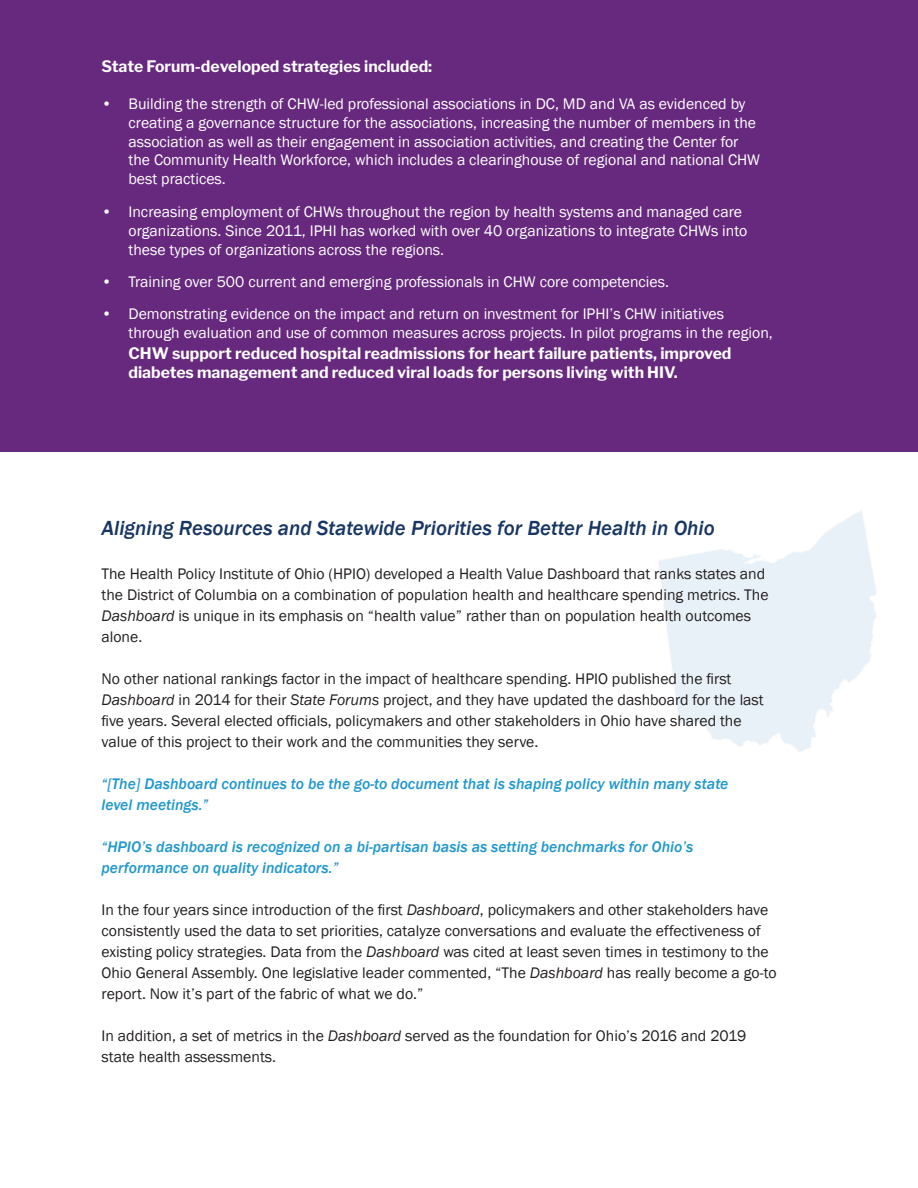
<style>
.page{position:relative;width:918px;height:1188px;background:#fff}
.page>*{position:absolute;margin:0;border:0;box-sizing:border-box;transform-origin:0 0}
.t1{font:italic 500 21px "Franklin Gothic";color:#183663}
.t2{font:15.75px/21px "Franklin Gothic";color:#231f20}
.t3{font:15.75px/18.9px "Franklin Gothic";color:#fff}
.t4{font:italic 500 15.75px/21px "Franklin Gothic";color:#2198cc}
.t5{font:700 15.75px/18.9px "Libre Franklin";color:#fff}
.s1{font-style:italic}
</style>
<div class="page">
<svg style="left:658px;top:511px;width:218px;height:241px"></svg>
<div style="left:0;top:0;width:918px;height:451px;background:#67297e"></div>
<p class="t5" style="left:102px;top:57px;width:332px">State Forum-developed strategies included:</p>
<p class="t3" style="left:129px;top:94px;width:633px;text-indent:-27px">• Building the strength of CHW-led professional associations in DC, MD and VA as evidenced by creating a governance structure for the associations, increasing the number of members in the association as well as their engagement in association activities, and creating the Center for the Community Health Workforce, which includes a clearinghouse of regional and national CHW best practices.</p>
<p class="t3" style="left:129px;top:202px;width:620px;text-indent:-27px">• Increasing employment of CHWs throughout the region by health systems and managed care organizations. Since 2011, IPHI has worked with over 40 organizations to integrate CHWs into these types of organizations across the regions.</p>
<p class="t3" style="left:102px;top:273px;width:569px">• Training over 500 current and emerging professionals in CHW core competencies.</p>
<p class="t3" style="left:129px;top:305px;width:646px;text-indent:-27px">• Demonstrating evidence on the impact and return on investment for IPHI’s CHW initiatives through evaluation and use of common measures across projects. In pilot programs in the region,</p>
<p class="t5" style="left:129px;top:344px;width:605px">CHW support reduced hospital readmissions for heart failure patients, improved diabetes management and reduced viral loads for persons living with HIV.</p>
<p class="t1" style="left:102px;top:515px;width:615px">Aligning Resources and Statewide Priorities for Better Health in Ohio</p>
<p class="t2" style="left:102px;top:564px;width:669px">The Health Policy Institute of Ohio (HPIO) developed a Health Value Dashboard that ranks states and the District of Columbia on a combination of population health and healthcare spending metrics. The <span class="s1">Dashboard</span> is unique in its emphasis on “health value” rather than on population health outcomes alone.</p>
<p class="t2" style="left:102px;top:669px;width:664px">No other national rankings factor in the impact of healthcare spending. HPIO published the first <span class="s1">Dashboard</span> in 2014 for their <span class="s1">State Forums</span> project, and they have updated the dashboard for the last five years. Several elected officials, policymakers and other stakeholders in Ohio have shared the value of this project to their work and the communities they serve.</p>
<p class="t4" style="left:102px;top:774px;width:628px">“[The] Dashboard continues to be the go-to document that is shaping policy within many state level meetings.”</p>
<p class="t4" style="left:102px;top:837px;width:593px">“HPIO’s dashboard is recognized on a bi-partisan basis as setting benchmarks for Ohio’s performance on quality indicators.”</p>
<p class="t2" style="left:102px;top:900px;width:677px">In the four years since introduction of the first <span class="s1">Dashboard</span>, policymakers and other stakeholders have consistently used the data to set priorities, catalyze conversations and evaluate the effectiveness of existing policy strategies. Data from the <span class="s1">Dashboard</span> was cited at least seven times in testimony to the Ohio General Assembly. One legislative leader commented, “The <span class="s1">Dashboard</span> has really become a go-to report. Now it’s part of the fabric of what we do.”</p>
<p class="t2" style="left:102px;top:1026px;width:646px">In addition, a set of metrics in the <span class="s1">Dashboard</span> served as the foundation for Ohio’s 2016 and 2019 state health assessments.</p>
</div>
